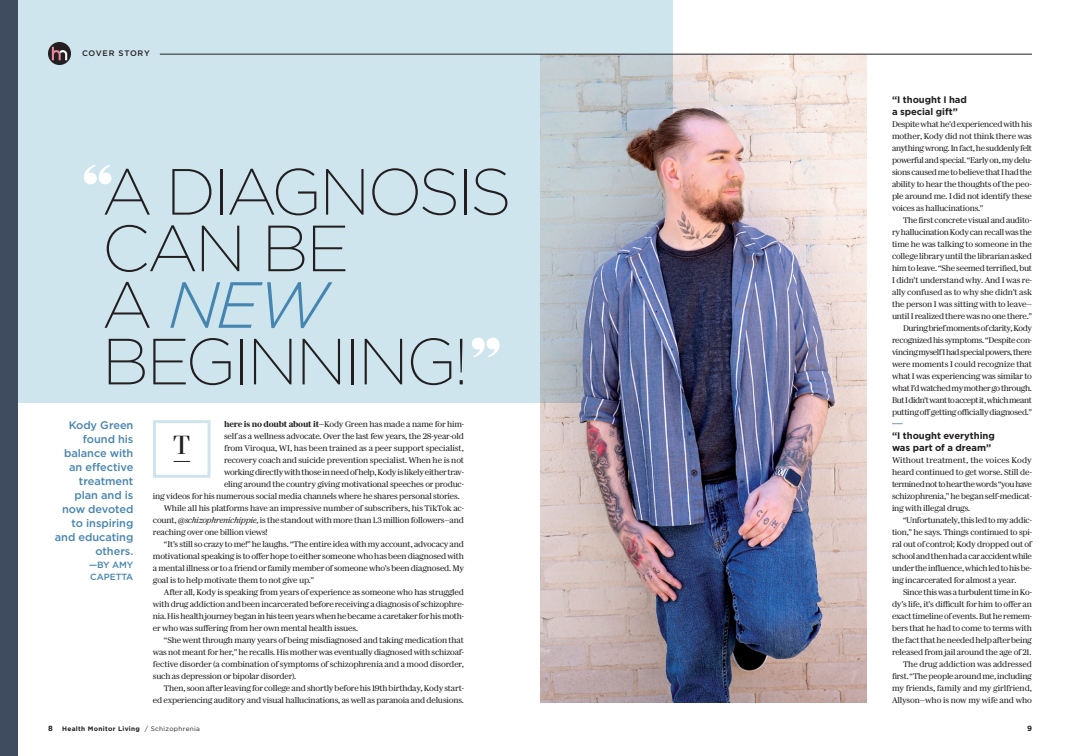
<style>
.page{position:relative;width:1080px;height:756px;background:#fff}
.page>*{position:absolute;margin:0;border:0;box-sizing:border-box;transform-origin:0 0}
.HED{font:200 65.1px/56.6px "Gotham";letter-spacing:-.045em;color:#231f20}
.Byline{font:26.5px "Darby Serif Display";color:#231f20}
.SUBHEAD_SANS_Cap_Und{font:500 11px/14px "Gotham";letter-spacing:-.005em;color:#4685b0;text-align:right}
.PARAGRAPH_SECTION_BR{font:700 9.5px/12px "Gotham";letter-spacing:-.005em;color:#231f20}
.DEK_SANS_UNDERLINE{font:500 9px/12px "Gotham";letter-spacing:-.01em;color:#4685b0}
.BODY_COPY_SERIF{font:8.2px/12px "Darby Serif Text";letter-spacing:-.02em;color:#231f20;text-align:justify}
.TOC_Story_Subhead{font:500 8px "Gotham";letter-spacing:.085em;color:#231f20}
.t1{font:700 7.5px "Gotham";color:#231f20}
.t2{font:700 6.5px "Gotham";letter-spacing:.05em;color:#231f20}
.s1{font-weight:300;font-style:italic;color:#4685b0}
.s2{font-weight:600}
.s3{font-style:italic}
.s4{font-weight:400}
</style>
<div class="page">
<img style="left:540px;top:55px;width:327px;height:648px">
<svg style="left:18px;top:0;width:654px;height:403px;background:#c5d9e4"></svg>
<div style="left:0;top:0;width:18px;height:756px;background:#3f4b5f"></div>
<hr style="left:160px;top:54px;width:872px;height:1px;background:#231f20">
<svg style="left:48px;top:42px;width:23px;height:23px"></svg>
<svg style="left:52px;top:47px;width:15px;height:13px"></svg>
<svg style="left:174px;top:461px;width:16px;height:1px"></svg>
<div style="left:153px;top:420px;width:58px;height:58px;border:3px solid #cee5ee"></div>
<svg style="left:472px;top:338px;width:28px;height:19px"></svg>
<svg style="left:84px;top:165px;width:28px;height:19px"></svg>
<p class="TOC_Story_Subhead" style="left:82px;top:48px;width:69px">COVER STORY</p>
<p class="HED" style="left:102px;top:161px;width:411px">A DIAGNOSIS<br>CAN BE<br>A <span class="s1">NEW<br></span>BEGINNING!</p>
<p class="SUBHEAD_SANS_Cap_Und" style="left:55px;top:418px;width:80px">Kody Green found his balance with an effective treatment plan and is now devoted to inspiring and educating others.</p>
<p class="DEK_SANS_UNDERLINE" style="left:89px;top:559px;width:46px">—BY AMY<br>CAPETTA</p>
<p class="BODY_COPY_SERIF" style="left:224px;top:418px;width:241px"><span class="s2">here is no doubt about it—</span>Kody Green has made a name for him-</p>
<p class="BODY_COPY_SERIF" style="left:224px;top:430px;width:241px">self as a wellness advocate. Over the last few years, the 28-year-old</p>
<p class="BODY_COPY_SERIF" style="left:224px;top:442px;width:241px">from Viroqua, WI, has been trained as a peer support specialist,</p>
<p class="BODY_COPY_SERIF" style="left:224px;top:454px;width:242px">recovery coach and suicide prevention specialist. When he is not</p>
<p class="BODY_COPY_SERIF" style="left:224px;top:466px;width:241px">working directly with those in need of help, Kody is likely either trav-</p>
<p class="BODY_COPY_SERIF" style="left:224px;top:478px;width:241px">eling around the country giving motivational speeches or produc-</p>
<p class="BODY_COPY_SERIF" style="left:153px;top:490px;width:308px">ing videos for his numerous social media channels where he shares personal stories.</p>
<p class="BODY_COPY_SERIF" style="left:153px;top:502px;width:313px;text-indent:11px">While all his platforms have an impressive number of subscribers, his TikTok ac&shy;count, <span class="s3">@schizophrenichippie</span>, is the standout with more than 1.3 million followers—and reaching over one billion views!</p>
<p class="BODY_COPY_SERIF" style="left:153px;top:538px;width:313px;text-indent:11px">“It’s still so crazy to me!” he laughs. “The entire idea with my account, advocacy and motivational speaking is to offer hope to either someone who has been diagnosed with a mental illness or to a friend or family member of someone who’s been diagnosed. My goal is to help motivate them to not give up.”</p>
<p class="BODY_COPY_SERIF" style="left:153px;top:586px;width:313px;text-indent:11px">After all, Kody is speaking from years of experience as someone who has struggled with drug addiction and been incarcerated before receiving a diagnosis of schizophre&shy;nia. His health journey began in his teen years when he became a caretaker for his moth&shy;er who was suffering from her own mental health issues.</p>
<p class="BODY_COPY_SERIF" style="left:153px;top:634px;width:313px;text-indent:11px">“She went through many years of being misdiagnosed and taking medication that was not meant for her,” he recalls. His mother was eventually diagnosed with schizoaf&shy;fective disorder (a combination of symptoms of schizophrenia and a mood disorder, such as depression or bipolar disorder).</p>
<p class="BODY_COPY_SERIF" style="left:153px;top:682px;width:313px;text-align:right">Then, soon after leaving for college and shortly before his 19th birthday, Kody start&shy;ed experiencing auditory and visual hallucinations, as well as paranoia and delusions.</p>
<p class="Byline" style="left:174px;top:426px;width:18px">T</p>
<p class="PARAGRAPH_SECTION_BR" style="left:892px;top:94px;width:76px">“I thought I had a special gift”</p>
<p class="BODY_COPY_SERIF" style="left:892px;top:118px;width:142px">Despite what he’d experienced with his mother, Kody did not think there was anything wrong. In fact, he suddenly felt powerful and special. “Early on, my delu&shy;sions caused me to believe that I had the ability to hear the thoughts of the peo&shy;ple around me. I did not identify these voices as hallucinations.”</p>
<p class="BODY_COPY_SERIF" style="left:892px;top:214px;width:142px;text-indent:11px">The first concrete visual and audito&shy;ry hallucination Kody can recall was the time he was talking to someone in the college library until the librarian asked him to leave. “She seemed terrified, but I didn’t understand why. And I was re&shy;ally confused as to why she didn’t ask the person I was sitting with to leave— until I realized there was no one there.”</p>
<p class="BODY_COPY_SERIF" style="left:892px;top:322px;width:142px;text-indent:11px">During brief moments of clarity, Kody recognized his symptoms. “Despite con&shy;vincing myself I had special powers, there were moments I could recognize that what I was experiencing was similar to what I’d watched my mother go through.<br>But I didn’t want to accept it, which meant putting off getting officially diagnosed.”</p>
<p class="PARAGRAPH_SECTION_BR" style="left:892px;top:430px;width:104px">“I thought everything was part of a dream”</p>
<p class="BODY_COPY_SERIF" style="left:892px;top:454px;width:142px">Without treatment, the voices Kody heard continued to get worse. Still de&shy;termined not to hear the words “you have schizophrenia,” he began self-medicat&shy;ing with illegal drugs.</p>
<p class="BODY_COPY_SERIF" style="left:892px;top:514px;width:142px;text-indent:11px">“Unfortunately, this led to my addic&shy;tion,” he says. Things continued to spi&shy;ral out of control; Kody dropped out of school and then had a car accident while under the influence, which led to his be&shy;ing incarcerated for almost a year.</p>
<p class="BODY_COPY_SERIF" style="left:892px;top:586px;width:142px;text-indent:11px">Since this was a turbulent time in Ko&shy;dy’s life, it’s difficult for him to offer an exact timeline of events. But he remem&shy;bers that he had to come to terms with the fact that he needed help after being released from jail around the age of 21.</p>
<p class="BODY_COPY_SERIF" style="left:892px;top:658px;width:142px;text-indent:11px">The drug addiction was addressed first. “The people around me, including my friends, family and my girlfriend, Allyson—who is now my wife and who</p>
<p class="t1" style="left:48px;top:723px;width:6px">8</p>
<p class="t2" style="left:62px;top:724px;width:139px">Health Monitor Living <span class="s4">/ Schizophrenia</span></p>
<p class="t1" style="left:1027px;top:723px;width:6px">9</p>
</div>
